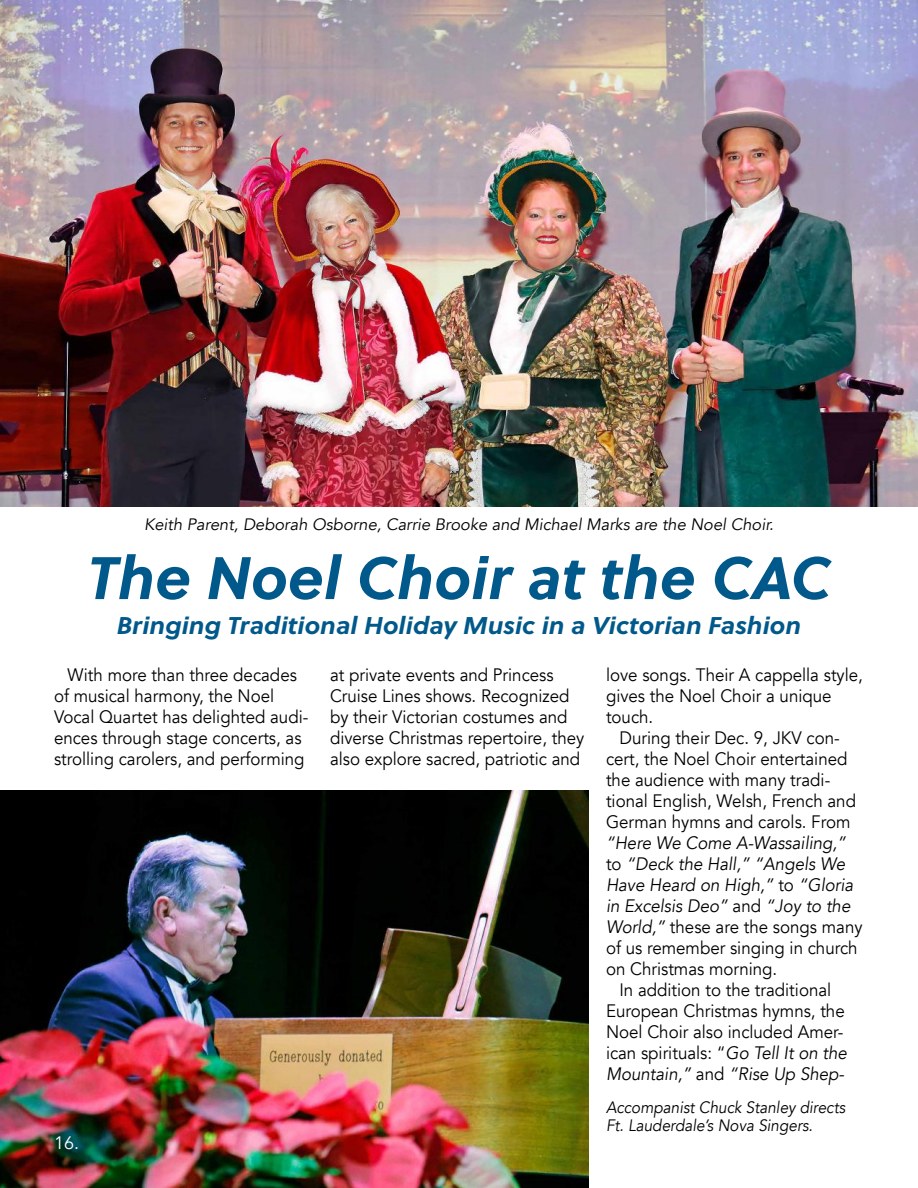
<style>
.page{position:relative;width:918px;height:1188px;background:#fff}
.page>*{position:absolute;margin:0;border:0;box-sizing:border-box;transform-origin:0 0}
.t1{font:italic 700 59.85px "Soleil";color:#00598a}
.t2{font:italic 700 24.15px "Soleil";color:#00598a;scale:1.05 1}
.t3{font:18px/21px "Avenir";color:#000;scale:.94 1}
.t4{font:italic 18px "Avenir";color:#000;scale:.94 1}
.t5{font:18px "Avenir";color:#fff}
.t6{font:italic 16.5px "Avenir";color:#000}
.t7{font:italic 16.5px/18px "Avenir";color:#000;scale:.93 1}
.s1{font-style:normal}
.s2{font-style:italic}
</style>
<div class="page">
<img style="left:0;top:0;width:918px;height:506px">
<img style="left:0;top:791px;width:588px;height:397px">
<p class="t6" style="left:144px;top:514px;width:631px">Keith Parent, Deborah Osborne, Carrie Brooke and Michael Marks are the Noel Choir.</p>
<h1 class="t1" style="left:87px;top:532px;width:745px">The Noel Choir at the CAC</h1>
<h2 class="t2" style="left:117px;top:606px;width:653px">Bringing Traditional Holiday Music in a Victorian Fashion</h2>
<p class="t3" style="left:54px;top:665px;width:272px;text-indent:14px">With more than three decades of musical harmony, the Noel<br>Vocal Quartet has delighted audi&shy;ences through stage concerts, as strolling carolers, and performing</p>
<p class="t3" style="left:330px;top:665px;width:272px">at private events and Princess Cruise Lines shows. Recognized by their Victorian costumes and diverse Christmas repertoire, they also explore sacred, patriotic and</p>
<p class="t3" style="left:606px;top:665px;width:275px">love songs. Their A cappella style, gives the Noel Choir a unique touch.</p>
<p class="t3" style="left:606px;top:728px;width:268px;text-indent:14px">During their Dec. 9, JKV con&shy;cert, the Noel Choir entertained the audience with many tradi&shy;tional English, Welsh, French and<br>German hymns and carols. From</p>
<p class="t4" style="left:606px;top:832px;width:257px">“Here We Come A-Wassailing,”</p>
<p class="t4" style="left:606px;top:853px;width:256px"><span class="s1">to</span> “Deck the Hall,” “Angels We</p>
<p class="t4" style="left:606px;top:874px;width:265px">Have Heard on High,” <span class="s1">to</span> “Gloria</p>
<p class="t4" style="left:606px;top:895px;width:262px">in Excelsis Deo” <span class="s1">and</span> “Joy to the</p>
<p class="t3" style="left:606px;top:917px;width:275px"><span class="s2">World,”</span> these are the songs many</p>
<p class="t3" style="left:606px;top:938px;width:269px">of us remember singing in church</p>
<p class="t3" style="left:606px;top:959px;width:184px">on Christmas morning.</p>
<p class="t3" style="left:620px;top:980px;width:227px">In addition to the traditional</p>
<p class="t3" style="left:606px;top:1001px;width:256px">European Christmas hymns, the</p>
<p class="t3" style="left:606px;top:1022px;width:254px">Noel Choir also included Amer-</p>
<p class="t3" style="left:606px;top:1043px;width:258px">ican spirituals: “<span class="s2">Go Tell It on the</span></p>
<p class="t4" style="left:606px;top:1063px;width:255px">Mountain,” <span class="s1">and</span> “Rise Up Shep-</p>
<p class="t5" style="left:54px;top:1132px;width:27px">16.</p>
<p class="t7" style="left:606px;top:1098px;width:259px">Accompanist Chuck Stanley directs<br>Ft. Lauderdale’s Nova Singers.</p>
</div>
